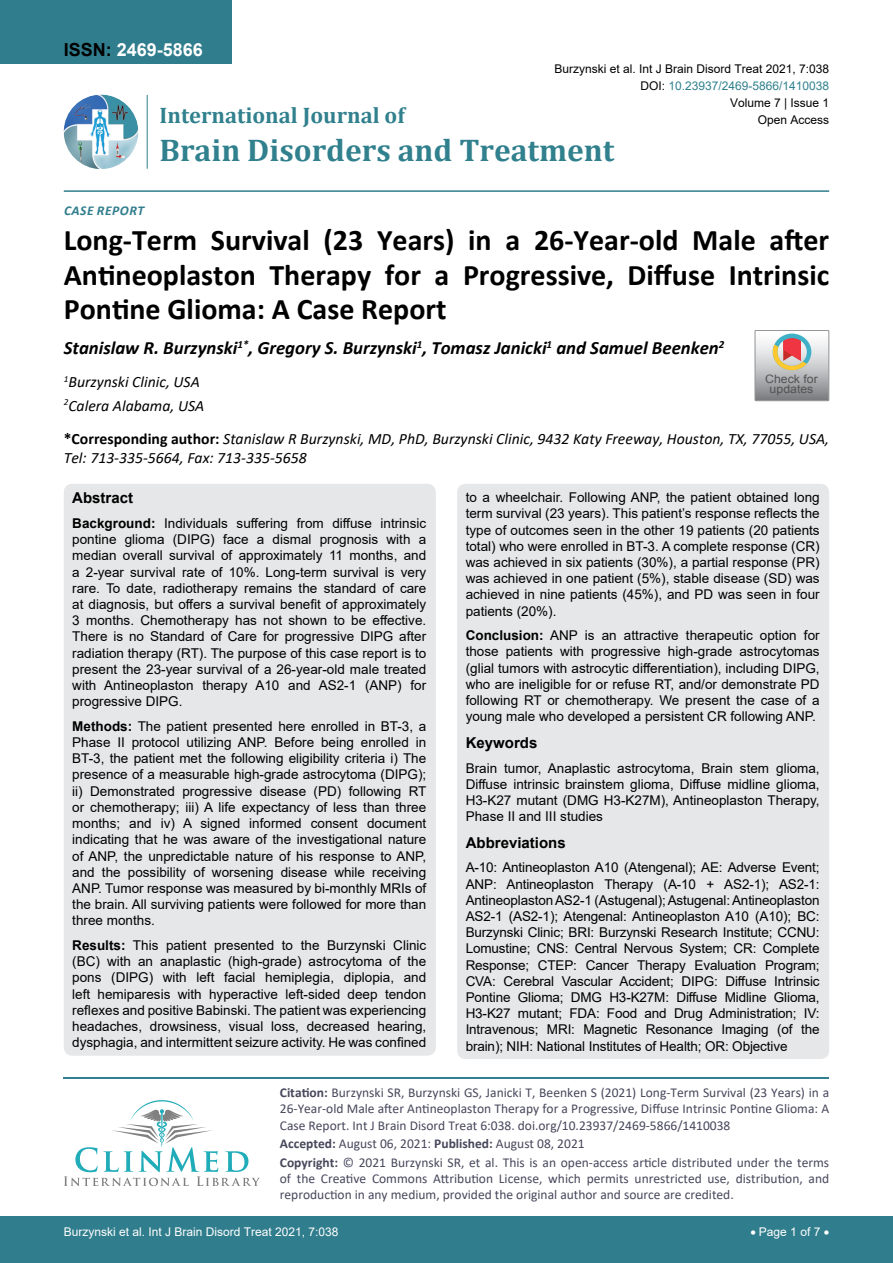
<style>
.page{position:relative;width:893px;height:1263px;background:#fff}
.page>*{position:absolute;margin:0;border:0;box-sizing:border-box;transform-origin:0 0}
.t1{font:700 31.5px "Cambria";color:#30808d}
.t2{font:700 30px/34.5px "Calibri";color:#000;text-align:justify}
.t3{font:700 22.5px "Cambria";color:#30808d}
.t4{font:italic 700 18.75px "Calibri";color:#000}
.t5{font:700 18px "Arial";color:#fff}
.t6{font:italic 15.75px/23.1px "Calibri";color:#000}
.t7{font:700 15px "Arial";color:#000}
.t8{font:13.5px/16.2px "Arial";color:#000;text-align:justify}
.t9{font:13.5px/16.2px "Calibri";color:#47475c}
.t10{font:italic 700 13.5px "Calibri";letter-spacing:.04em;color:#307d8d}
.t11{font:12px "Arial";color:#000}
.t12{font:12px "Arial";color:#fff}
.t13{font:12px "Arial";color:#30808d}
.t14{font:11.7px/10.1px "Arial";color:#535353;text-align:center;scale:1.06 1}
.s1{color:#000}
.s2{font-weight:700;font-style:normal}
.s3{font-weight:700}
</style>
<div class="page">
<hr style="left:64px;top:1077px;width:765px;height:1px;background:#30808d">
<svg style="left:64px;top:1100px;width:196px;height:86px"></svg>
<div style="left:0;top:1217px;width:893px;height:46px;background:#307d8d"></div>
<div style="left:0;top:0;width:231px;height:64px;background:#307d8d"></div>
<img style="left:64px;top:95px;width:74px;height:74px;border-radius:37px">
<hr style="left:147px;top:95px;width:1px;height:74px;background:#307d8d">
<hr style="left:64px;top:190px;width:765px;height:2px;background:#307d8d">
<div style="left:64px;top:484px;width:372px;height:572px;background:#e6e7e8;border-radius:9px"></div>
<div style="left:457px;top:484px;width:372px;height:575px;background:#e6e7e8;border-radius:9px"></div>
<svg style="left:755px;top:330px;width:74px;height:71px;background:#bdb6b3"></svg>
<h3 class="t5" style="left:64px;top:37px;width:141px"><span class="s1">ISSN:</span> 2469-5866</h3>
<p class="t11" style="left:554px;top:60px;width:276px">Burzynski et al. Int J Brain Disord Treat 2021, 7:038</p>
<p class="t11" style="left:730px;top:95px;width:101px">Volume 7 | Issue 1</p>
<p class="t13" style="left:640px;top:77px;width:190px"><span class="s1">DOI:</span> 10.23937/2469-5866/1410038</p>
<h3 class="t3" style="left:160px;top:100px;width:247px">International Journal of</h3>
<h1 class="t1" style="left:160px;top:128px;width:456px">Brain Disorders and Treatment</h1>
<p class="t11" style="left:758px;top:112px;width:73px">Open Access</p>
<p class="t10" style="left:64px;top:201px;width:75px">Case Report</p>
<h2 class="t2" style="left:64px;top:222px;width:767px">Long-Term Survival (23 Years) in a 26-Year-old Male after Antineoplaston Therapy for a Progressive, Diffuse Intrinsic Pontine Glioma: A Case Report</h2>
<h3 class="t4" style="left:64px;top:335px;width:662px">Stanislaw R. Burzynski<sup>1*</sup>, Gregory S. Burzynski<sup>1</sup>, Tomasz Janicki<sup>1</sup> and Samuel Beenken<sup>2</sup></h3>
<p class="t6" style="left:64px;top:370px;width:142px"><sup>1</sup>Burzynski Clinic, USA<br><sup>2</sup>Calera Alabama, USA</p>
<p class="t14" style="left:765px;top:374px;width:51px">Check for updates</p>
<p class="t6" style="left:64px;top:428px;width:767px;line-height:18.9px"><span class="s2">*Corresponding author:</span> Stanislaw R Burzynski, MD, PhD, Burzynski Clinic, 9432 Katy Freeway, Houston, TX, 77055, USA,<br>Tel: 713-335-5664, Fax: 713-335-5658</p>
<p class="t7" style="left:72px;top:487px;width:62px">Abstract</p>
<p class="t8" style="left:72px;top:515px;width:356px"><span class="s3">Background:</span> Individuals suffering from diffuse intrinsic pontine glioma (DIPG) face a dismal prognosis with a median overall survival of approximately 11 months, and a 2-year survival rate of 10%. Long-term survival is very rare. To date, radiotherapy remains the standard of care at diagnosis, but offers a survival benefit of approximately 3 months. Chemotherapy has not shown to be effective.<br>There is no Standard of Care for progressive DIPG after radiation therapy (RT). The purpose of this case report is to present the 23-year survival of a 26-year-old male treated with Antineoplaston therapy A10 and AS2-1 (ANP) for progressive DIPG.</p>
<p class="t8" style="left:72px;top:718px;width:356px"><span class="s3">Methods:</span> The patient presented here enrolled in BT-3, a Phase II protocol utilizing ANP. Before being enrolled in BT-3, the patient met the following eligibility criteria i) The presence of a measurable high-grade astrocytoma (DIPG); ii) Demonstrated progressive disease (PD) following RT or chemotherapy; iii) A life expectancy of less than three months; and iv) A signed informed consent document indicating that he was aware of the investigational nature of ANP, the unpredictable nature of his response to ANP, and the possibility of worsening disease while receiving ANP. Tumor response was measured by bi-monthly MRIs of the brain. All surviving patients were followed for more than three months.</p>
<p class="t8" style="left:72px;top:937px;width:355px"><span class="s3">Results:</span> This patient presented to the Burzynski Clinic (BC) with an anaplastic (high-grade) astrocytoma of the pons (DIPG) with left facial hemiplegia, diplopia, and left hemiparesis with hyperactive left-sided deep tendon reflexes and positive Babinski. The patient was experiencing headaches, drowsiness, visual loss, decreased hearing, dysphagia, and intermittent seizure activity. He was confined</p>
<p class="t8" style="left:466px;top:489px;width:355px">to a wheelchair. Following ANP, the patient obtained long term survival (23 years). This patient’s response reflects the type of outcomes seen in the other 19 patients (20 patients total) who were enrolled in BT-3. A complete response (CR) was achieved in six patients (30%), a partial response (PR) was achieved in one patient (5%), stable disease (SD) was achieved in nine patients (45%), and PD was seen in four patients (20%).</p>
<p class="t8" style="left:466px;top:627px;width:356px"><span class="s3">Conclusion:</span> ANP is an attractive therapeutic option for those patients with progressive high-grade astrocytomas (glial tumors with astrocytic differentiation), including DIPG, who are ineligible for or refuse RT, and/or demonstrate PD following RT or chemotherapy. We present the case of a young male who developed a persistent CR following ANP.</p>
<p class="t7" style="left:466px;top:732px;width:73px">Keywords</p>
<p class="t8" style="left:466px;top:759px;width:356px">Brain tumor, Anaplastic astrocytoma, Brain stem glioma, Diffuse intrinsic brainstem glioma, Diffuse midline glioma, H3-K27 mutant (DMG H3-K27M), Antineoplaston Therapy, Phase II and III studies</p>
<p class="t7" style="left:466px;top:832px;width:102px">Abbreviations</p>
<p class="t8" style="left:466px;top:859px;width:355px">A-10: Antineoplaston A10 (Atengenal); AE: Adverse Event; ANP: Antineoplaston Therapy (A-10 + AS2-1); AS2-1:<br>Antineoplaston AS2-1 (Astugenal); Astugenal: Antineoplaston AS2-1 (AS2-1); Atengenal: Antineoplaston A10 (A10); BC:<br>Burzynski Clinic; BRI: Burzynski Research Institute; CCNU:<br>Lomustine; CNS: Central Nervous System; CR: Complete Response; CTEP: Cancer Therapy Evaluation Program; CVA: Cerebral Vascular Accident; DIPG: Diffuse Intrinsic Pontine Glioma; DMG H3-K27M: Diffuse Midline Glioma, H3-K27 mutant; FDA: Food and Drug Administration; IV:<br>Intravenous; MRI: Magnetic Resonance Imaging (of the brain); NIH: National Institutes of Health; OR: Objective</p>
<p class="t9" style="left:280px;top:1084px;width:551px;text-align:justify"><span class="s3">Citation:</span> Burzynski SR, Burzynski GS, Janicki T, Beenken S (2021) Long-Term Survival (23 Years) in a 26-Year-old Male after Antineoplaston Therapy for a Progressive, Diffuse Intrinsic Pontine Glioma: A Case Report. Int J Brain Disord Treat 6:038. doi.org/10.23937/2469-5866/1410038</p>
<p class="t9" style="left:280px;top:1134px;width:551px;line-height:18.6px"><span class="s3">Accepted:</span> August 06, 2021: <span class="s3">Published:</span> August 08, 2021<br><span class="s3">Copyright:</span> © 2021 Burzynski SR, et al. This is an open-access article distributed under the terms</p>
<p class="t9" style="left:280px;top:1170px;width:551px">of the Creative Commons Attribution License, which permits unrestricted use, distribution, and reproduction in any medium, provided the original author and source are credited.</p>
<p class="t12" style="left:64px;top:1223px;width:276px">Burzynski et al. Int J Brain Disord Treat 2021, 7:038</p>
<p class="t12" style="left:750px;top:1223px;width:80px">• Page 1 of 7 •</p>
</div>
